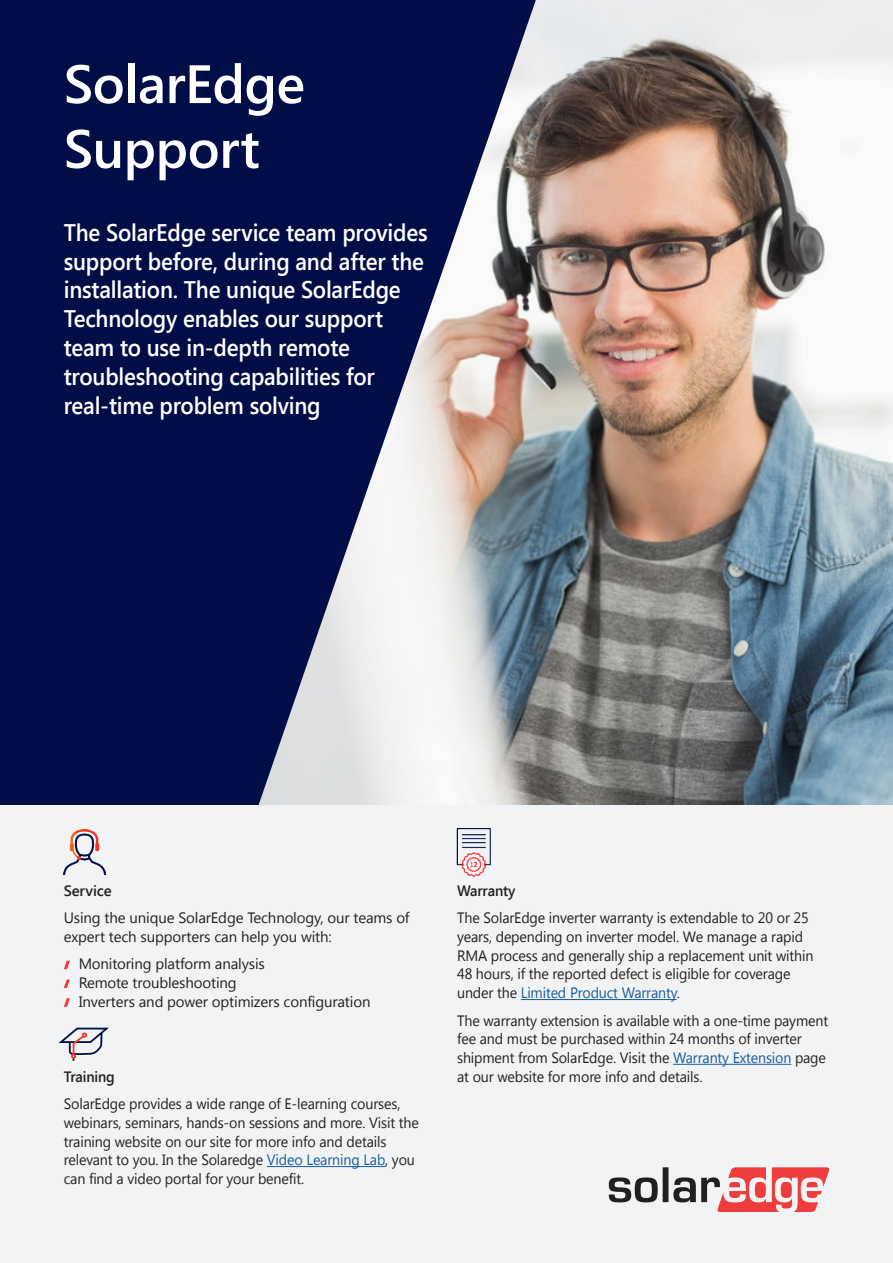
<style>
.page{position:relative;width:893px;height:1263px;background:#fff}
.page>*{position:absolute;margin:0;border:0;box-sizing:border-box;transform-origin:0 0}
.Main_title{font:600 54px "Segoe UI";letter-spacing:-.01em;color:#fff}
.t1{font:600 24px/28.8px "Segoe UI";letter-spacing:-.01em;color:#fff;scale:.93 1}
.Body{font:15px/18.8px "Segoe UI";letter-spacing:-.01em;color:#231f20;scale:.95 1}
.Body-2{font:15px/18.8px "Segoe UI";letter-spacing:-.01em;color:#231f20}
.Body-3{font:600 15px "Segoe UI";letter-spacing:-.01em;color:#231f20;scale:.95 1}
.Body-4{font:600 15px "Segoe UI";letter-spacing:-.01em;color:#231f20}
.s1{color:#175d9e}
</style>
<div class="page">
<img style="left:543px;top:0;width:350px;height:805px">
<svg style="left:0;top:0;width:543px;height:805px;background:#374069"></svg>
<div style="left:0;top:805px;width:893px;height:458px;background:#f2f3f4"></div>
<svg style="left:609px;top:1167px;width:221px;height:45px"></svg>
<hr style="left:267px;top:1166px;width:118px;height:1px;background:#175d9e">
<svg style="left:64px;top:961px;width:6px;height:8px"></svg>
<svg style="left:64px;top:979px;width:6px;height:9px"></svg>
<svg style="left:64px;top:998px;width:6px;height:9px"></svg>
<hr style="left:521px;top:999px;width:156px;height:1px;background:#175d9e">
<hr style="left:673px;top:1064px;width:118px;height:1px;background:#175d9e">
<img style="left:456px;top:828px;width:35px;height:49px">
<svg style="left:58px;top:1027px;width:51px;height:34px"></svg>
<img style="left:64px;top:829px;width:41px;height:45px">
<p class="Main_title" style="left:64px;top:46px;width:243px">SolarEdge</p>
<p class="Main_title" style="left:64px;top:111px;width:197px">Support</p>
<p class="t1" style="left:64px;top:217px;width:393px">The SolarEdge service team provides support before, during and after the installation. The unique SolarEdge Technology enables our support team to use in-depth remote troubleshooting capabilities for real-time problem solving</p>
<p class="Body-4" style="left:64px;top:880px;width:49px">Service</p>
<p class="Body-2" style="left:64px;top:908px;width:347px">Using the unique SolarEdge Technology, our teams of expert tech supporters can help you with:</p>
<p class="Body-2" style="left:79px;top:954px;width:188px">Monitoring platform analysis</p>
<p class="Body-2" style="left:79px;top:973px;width:160px">Remote troubleshooting</p>
<p class="Body-2" style="left:79px;top:991px;width:293px">Inverters and power optimizers configuration</p>
<p class="Body-3" style="left:64px;top:1066px;width:55px">Training</p>
<p class="Body" style="left:64px;top:1094px;width:375px">SolarEdge provides a wide range of E-learning courses, webinars, seminars, hands-on sessions and more. Visit the training website on our site for more info and details relevant to you. In the Solaredge <span class="s1">Video Learning Lab</span>, you can find a video portal for your benefit.</p>
<p class="Body-3" style="left:457px;top:880px;width:63px">Warranty</p>
<p class="Body" style="left:457px;top:908px;width:377px">The SolarEdge inverter warranty is extendable to 20 or 25 years, depending on inverter model. We manage a rapid RMA process and generally ship a replacement unit within 48 hours, if the reported defect is eligible for coverage under the <span class="s1">Limited Product Warranty</span>.</p>
<p class="Body" style="left:457px;top:1010px;width:392px">The warranty extension is available with a one-time payment fee and must be purchased within 24 months of inverter shipment from SolarEdge. Visit the <span class="s1">Warranty Extension</span> page at our website for more info and details.</p>
</div>
